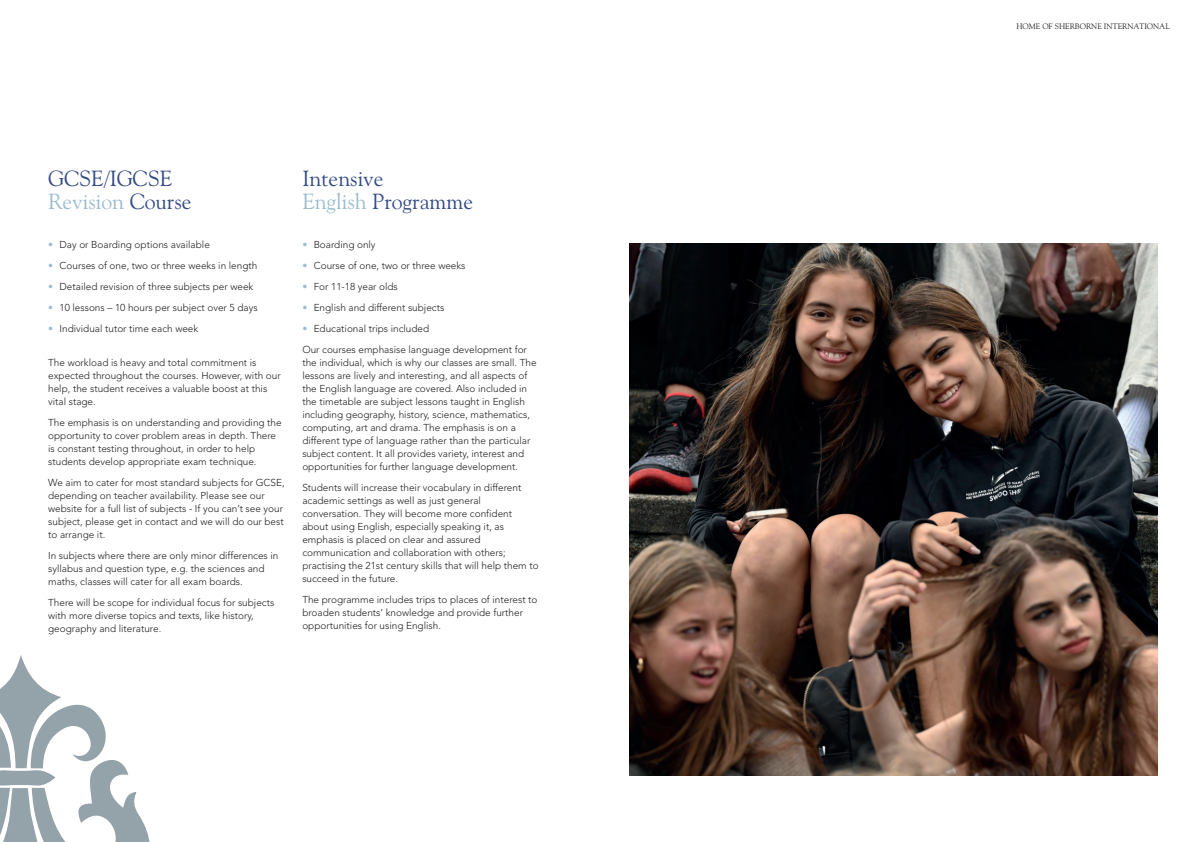
<style>
.page{position:relative;width:1191px;height:842px;background:#fff}
.page>*{position:absolute;margin:0;border:0;box-sizing:border-box;transform-origin:0 0}
.t1{font:22px/23px "Goudy Old Style BT";color:#324a85}
.t2{font:300 10px/13px "Avenir";color:#231f20}
.t3{font:8px "Goudy Old Style BT";color:#231f20}
.s1{color:#9cbcce}
</style>
<div class="page">
<img style="left:629px;top:243px;width:528px;height:533px">
<svg style="left:0;top:655px;width:150px;height:187px"></svg>
<h1 class="t1" style="left:48px;top:169px;width:145px">GCSE/IGCSE<br><span class="s1">Revision</span> Course</h1>
<h1 class="t1" style="left:302px;top:168px;width:172px">Intensive<br><span class="s1">English</span> Programme</h1>
<p class="t2" style="left:48px;top:238px;width:163px"><span class="s1">•</span> Day or Boarding options available</p>
<p class="t2" style="left:48px;top:259px;width:211px"><span class="s1">•</span> Courses of one, two or three weeks in length</p>
<p class="t2" style="left:48px;top:280px;width:207px"><span class="s1">•</span> Detailed revision of three subjects per week</p>
<p class="t2" style="left:48px;top:301px;width:211px"><span class="s1">•</span> 10 lessons – 10 hours per subject over 5 days</p>
<p class="t2" style="left:48px;top:322px;width:152px"><span class="s1">•</span> Individual tutor time each week</p>
<p class="t2" style="left:48px;top:356px;width:234px">The workload is heavy and total commitment is expected throughout the courses. However, with our help, the student receives a valuable boost at this vital stage.</p>
<p class="t2" style="left:48px;top:416px;width:235px">The emphasis is on understanding and providing the opportunity to cover problem areas in depth. There is constant testing throughout, in order to help students develop appropriate exam technique.</p>
<p class="t2" style="left:48px;top:476px;width:238px">We aim to cater for most standard subjects for GCSE, depending on teacher availability. Please see our website for a full list of subjects - If you can’t see your subject, please get in contact and we will do our best to arrange it.</p>
<p class="t2" style="left:48px;top:549px;width:232px">In subjects where there are only minor differences in syllabus and question type, e.g. the sciences and maths, classes will cater for all exam boards.</p>
<p class="t2" style="left:48px;top:596px;width:228px">There will be scope for individual focus for subjects with more diverse topics and texts, like history, geography and literature.</p>
<p class="t2" style="left:302px;top:238px;width:75px"><span class="s1">•</span> Boarding only</p>
<p class="t2" style="left:302px;top:259px;width:165px"><span class="s1">•</span> Course of one, two or three weeks</p>
<p class="t2" style="left:302px;top:280px;width:97px"><span class="s1">•</span> For 11-18 year olds</p>
<p class="t2" style="left:302px;top:301px;width:143px"><span class="s1">•</span> English and different subjects</p>
<p class="t2" style="left:302px;top:318px;width:226px;line-height:21px"><span class="s1">•</span> Educational trips included<br>Our courses emphasise language development for</p>
<p class="t2" style="left:302px;top:356px;width:236px">the individual, which is why our classes are small. The lessons are lively and interesting, and all aspects of the English language are covered. Also included in the timetable are subject lessons taught in English including geography, history, science, mathematics, computing, art and drama. The emphasis is on a different type of language rather than the particular subject content. It all provides variety, interest and opportunities for further language development.</p>
<p class="t2" style="left:302px;top:481px;width:238px">Students will increase their vocabulary in different academic settings as well as just general conversation. They will become more confident about using English, especially speaking it, as emphasis is placed on clear and assured communication and collaboration with others; practising the 21st century skills that will help them to succeed in the future.</p>
<p class="t2" style="left:302px;top:593px;width:237px">The programme includes trips to places of interest to broaden students’ knowledge and provide further opportunities for using English.</p>
<p class="t3" style="left:1016px;top:23px;width:155px">HOME OF SHERBORNE INTERNATIONAL</p>
</div>
